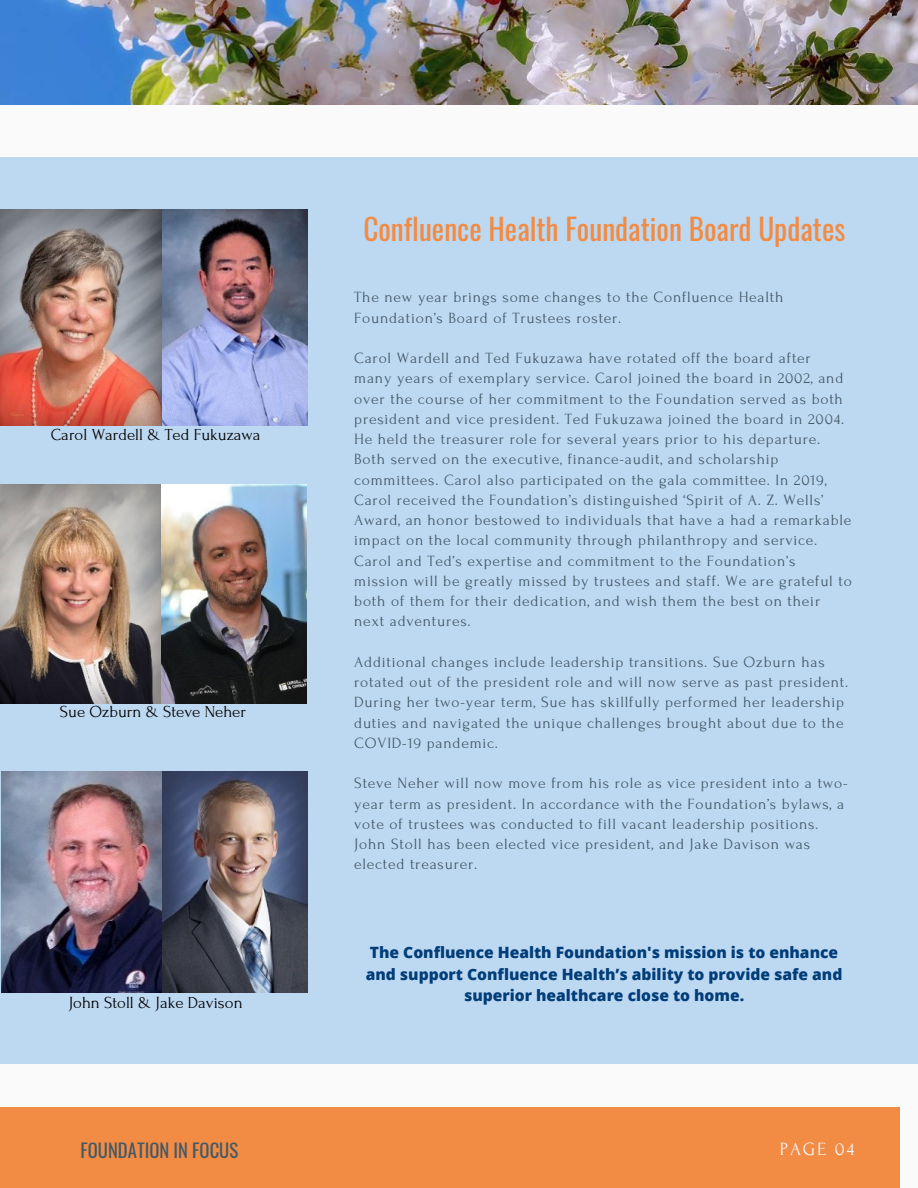
<style>
.page{position:relative;width:918px;height:1188px;background:#fafafa}
.page>*{position:absolute;margin:0;border:0;box-sizing:border-box;transform-origin:0 0}
.t1{font:29.4px "Oswald";color:#f28b43}
.t2{font:18.6px "Oswald";color:#435967}
.t3{font:18.6px "Forum";letter-spacing:.1em;color:#fafafa}
.t4{font:16.8px "Forum";color:#000}
.t5{font:15.6px/20.2px "Forum";letter-spacing:.05em;color:#435967}
.t6{font:800 15.6px/21.3px "Open Sans";color:#003d79;text-align:center}
</style>
<div class="page">
<div style="left:0;top:1107px;width:900px;height:81px;background:#f28b43"></div>
<div style="left:0;top:157px;width:918px;height:906px;background:#bdd8f1"></div>
<img style="left:0;top:0;width:918px;height:105px">
<img style="left:0;top:210px;width:308px;height:216px">
<img style="left:0;top:485px;width:306px;height:218px">
<img style="left:1px;top:771px;width:307px;height:222px">
<p class="t4" style="left:51px;top:426px;width:211px">Carol Wardell &amp; Ted Fukuzawa</p>
<p class="t4" style="left:60px;top:703px;width:188px">Sue Ozburn &amp; Steve Neher</p>
<p class="t4" style="left:69px;top:994px;width:175px">John Stoll &amp; Jake Davison</p>
<p class="t1" style="left:363px;top:206px;width:484px">Confluence Health Foundation Board Updates</p>
<p class="t5" style="left:354px;top:288px;width:431px">The new year brings some changes to the Confluence Health<br>Foundation’s Board of Trustees roster.</p>
<p class="t5" style="left:354px;top:348px;width:499px">Carol Wardell and Ted Fukuzawa have rotated off the board after many years of exemplary service. Carol joined the board in 2002, and over the course of her commitment to the Foundation served as both president and vice president. Ted Fukuzawa joined the board in 2004.<br>He held the treasurer role for several years prior to his departure.<br>Both served on the executive, finance-audit, and scholarship committees. Carol also participated on the gala committee. In 2019, Carol received the Foundation’s distinguished ‘Spirit of A. Z. Wells’ Award, an honor bestowed to individuals that have a had a remarkable impact on the local community through philanthropy and service.<br>Carol and Ted’s expertise and commitment to the Foundation’s mission will be greatly missed by trustees and staff. We are grateful to both of them for their dedication, and wish them the best on their next adventures.</p>
<p class="t5" style="left:354px;top:652px;width:496px">Additional changes include leadership transitions. Sue Ozburn has rotated out of the president role and will now serve as past president.<br>During her two-year term, Sue has skillfully performed her leadership duties and navigated the unique challenges brought about due to the COVID-19 pandemic.</p>
<p class="t5" style="left:354px;top:774px;width:495px">Steve Neher will now move from his role as vice president into a two&shy;year term as president. In accordance with the Foundation’s bylaws, a vote of trustees was conducted to fill vacant leadership positions.<br>John Stoll has been elected vice president, and Jake Davison was elected treasurer.</p>
<p class="t6" style="left:366px;top:942px;width:478px">The Confluence Health Foundation's mission is to enhance and support Confluence Health’s ability to provide safe and superior healthcare close to home.</p>
<p class="t2" style="left:81px;top:1136px;width:159px">FOUNDATION IN FOCUS</p>
<p class="t3" style="left:780px;top:1139px;width:76px">PAGE 04</p>
</div>
